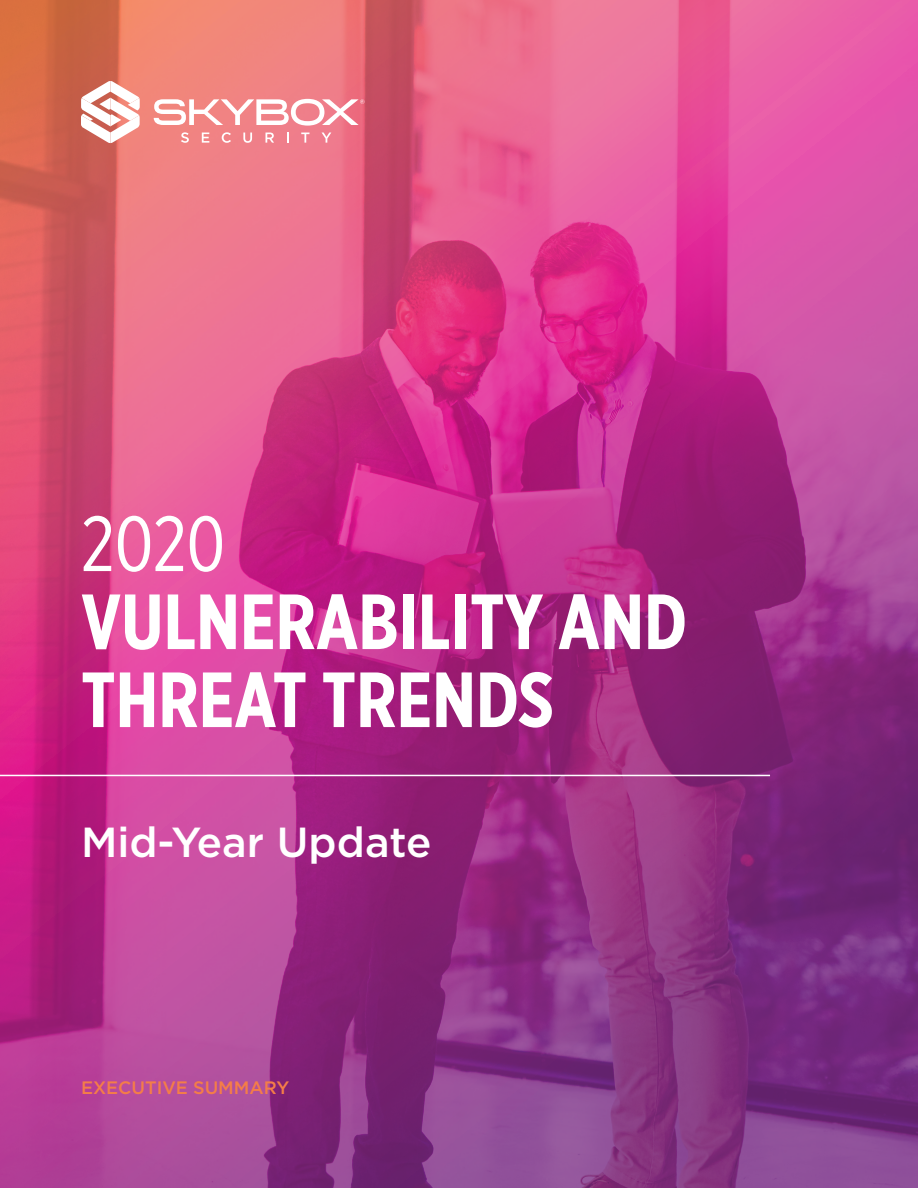
<style>
.page{position:relative;width:918px;height:1188px;background:#fff}
.page>*{position:absolute;margin:0;border:0;box-sizing:border-box;transform-origin:0 0}
.t1{font:700 78px/78px "Gotham X Narrow";color:#fff}
.t2{font:78px "Gotham X Narrow";color:#fff}
.Subtitle{font:500 42px "Gotham";color:#fff}
.Subtitle-2{font:500 18px "Gotham";color:#f47d48}
</style>
<div class="page">
<img style="left:0;top:0;width:918px;height:1188px">
<svg style="left:154px;top:99px;width:211px;height:27px"></svg>
<svg style="left:181px;top:132px;width:8px;height:11px"></svg>
<svg style="left:202px;top:133px;width:7px;height:10px"></svg>
<svg style="left:222px;top:132px;width:9px;height:11px"></svg>
<svg style="left:243px;top:133px;width:9px;height:10px"></svg>
<svg style="left:265px;top:133px;width:9px;height:10px"></svg>
<svg style="left:287px;top:133px;width:2px;height:10px"></svg>
<svg style="left:301px;top:133px;width:8px;height:10px"></svg>
<svg style="left:322px;top:133px;width:9px;height:10px"></svg>
<svg style="left:81px;top:81px;width:59px;height:62px"></svg>
<hr style="left:0;top:775px;width:770px;height:1px;background:#fff">
<p class="t2" style="left:81px;top:497px;width:146px">2020</p>
<p class="t1" style="left:81px;top:582px;width:608px">VULNERABILITY AND<br>THREAT TRENDS</p>
<p class="Subtitle" style="left:81px;top:815px;width:352px">Mid-Year Update</p>
<p class="Subtitle-2" style="left:81px;top:1076px;width:210px">EXECUTIVE SUMMARY</p>
</div>
